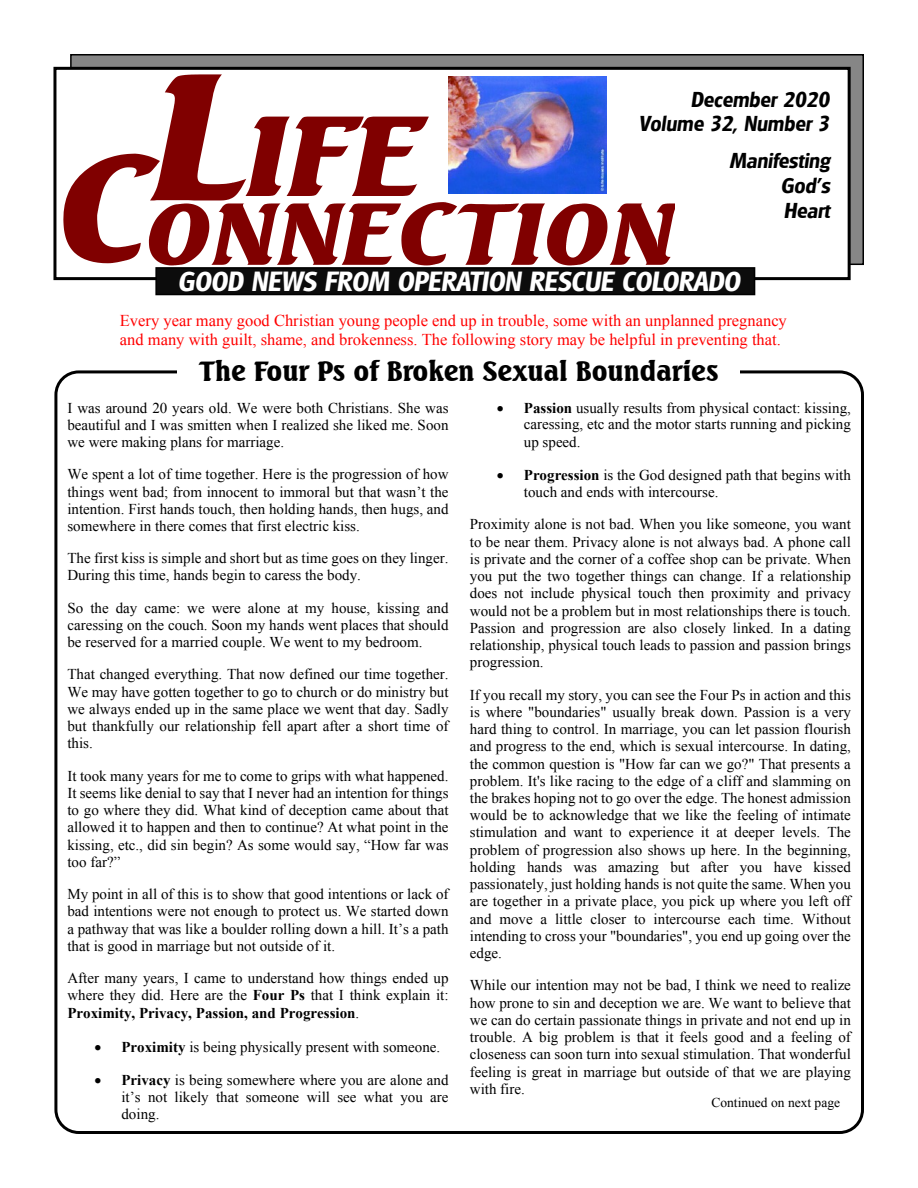
<style>
.page{position:relative;width:918px;height:1188px;background:#fff}
.page>*{position:absolute;margin:0;border:0;box-sizing:border-box;transform-origin:0 0}
.t1{font:italic 27px "Goudita Sans SF Bold";color:#fff}
.t2{font:27px "Seabird SF Bold";color:#000}
.t3{font:italic 21px/25.2px "Goudita Sans SF Bold";color:#000;text-align:right}
.t4{font:16.5px/18.9px "Times New Roman";color:#f00}
.t5{font:15px/17.2px "Times New Roman";color:#000;text-align:justify}
.t6{font:13.5px "Times New Roman";color:#000}
.s1{font-weight:700}
</style>
<div class="page">
<div style="left:70px;top:54px;width:794px;height:211px;background:#868686;border:2px solid #000"></div>
<div style="left:53px;top:67px;width:798px;height:213px;background:#fff;border:3px solid #000"></div>
<svg style="left:63px;top:74px;width:611px;height:191px"></svg>
<div style="left:155px;top:267px;width:600px;height:28px;background:#0c0c0c;border:2px solid #000"></div>
<img style="left:448px;top:76px;width:158px;height:118px">
<h2 class="t3" style="left:639px;top:89px;width:192px;line-height:24.2px">December 2020<br>Volume 32, Number 3</h2>
<h2 class="t3" style="left:781px;top:150px;width:50px;text-align:justify;text-indent:-51px">Manifesting God’s Heart</h2>
<h1 class="t1" style="left:178px;top:271px;width:564px">GOOD NEWS FROM OPERATION RESCUE COLORADO</h1>
<p class="t4" style="left:120px;top:312px;width:668px">Every year many good Christian young people end up in trouble, some with an unplanned pregnancy and many with guilt, shame, and brokenness. The following story may be helpful in preventing that.</p>
<h1 class="t2" style="left:199px;top:360px;width:521px">The Four Ps of Broken Sexual Boundaries</h1>
<p class="t5" style="left:67px;top:400px;width:383px">I was around 20 years old. We were both Christians. She was beautiful and I was smitten when I realized she liked me. Soon we were making plans for marriage.</p>
<p class="t5" style="left:67px;top:467px;width:383px">We spent a lot of time together. Here is the progression of how things went bad; from innocent to immoral but that wasn’t the intention. First hands touch, then holding hands, then hugs, and somewhere in there comes that first electric kiss.</p>
<p class="t5" style="left:67px;top:551px;width:383px">The first kiss is simple and short but as time goes on they linger.<br>During this time, hands begin to caress the body.</p>
<p class="t5" style="left:67px;top:601px;width:383px">So the day came: we were alone at my house, kissing and caressing on the couch. Soon my hands went places that should be reserved for a married couple. We went to my bedroom.</p>
<p class="t5" style="left:67px;top:667px;width:383px">That changed everything. That now defined our time together.<br>We may have gotten together to go to church or do ministry but we always ended up in the same place we went that day. Sadly but thankfully our relationship fell apart after a short time of this.</p>
<p class="t5" style="left:67px;top:768px;width:383px">It took many years for me to come to grips with what happened.<br>It seems like denial to say that I never had an intention for things to go where they did. What kind of deception came about that allowed it to happen and then to continue? At what point in the kissing, etc., did sin begin? As some would say, “How far was too far?”</p>
<p class="t5" style="left:67px;top:887px;width:383px">My point in all of this is to show that good intentions or lack of bad intentions were not enough to protect us. We started down a pathway that was like a boulder rolling down a hill. It’s a path that is good in marriage but not outside of it.</p>
<p class="t5" style="left:67px;top:971px;width:383px">After many years, I came to understand how things ended up where they did. Here are the <span class="s1">Four Ps</span> that I think explain it:<br><span class="s1">Proximity, Privacy, Passion, and Progression</span>.</p>
<p class="t5" style="left:94px;top:1039px;width:347px">• <span class="s1">Proximity</span> is being physically present with someone.</p>
<p class="t5" style="left:121px;top:1073px;width:329px;text-indent:-27px">• <span class="s1">Privacy</span> is being somewhere where you are alone and it’s not likely that someone will see what you are doing.</p>
<p class="t5" style="left:524px;top:401px;width:329px;text-indent:-27px">• <span class="s1">Passion</span> usually results from physical contact: kissing, caressing, etc and the motor starts running and picking up speed.</p>
<p class="t5" style="left:524px;top:469px;width:329px;line-height:16.6px;text-indent:-27px">• <span class="s1">Progression</span> is the God designed path that begins with touch and ends with intercourse.</p>
<p class="t5" style="left:470px;top:517px;width:383px">Proximity alone is not bad. When you like someone, you want to be near them. Privacy alone is not always bad. A phone call is private and the corner of a coffee shop can be private. When you put the two together things can change. If a relationship does not include physical touch then proximity and privacy would not be a problem but in most relationships there is touch.<br>Passion and progression are also closely linked. In a dating relationship, physical touch leads to passion and passion brings progression.</p>
<p class="t5" style="left:470px;top:687px;width:383px">If you recall my story, you can see the Four Ps in action and this is where "boundaries" usually break down. Passion is a very hard thing to control. In marriage, you can let passion flourish and progress to the end, which is sexual intercourse. In dating, the common question is "How far can we go?" That presents a problem. It's like racing to the edge of a cliff and slamming on the brakes hoping not to go over the edge. The honest admission would be to acknowledge that we like the feeling of intimate stimulation and want to experience it at deeper levels. The problem of progression also shows up here. In the beginning, holding hands was amazing but after you have kissed passionately, just holding hands is not quite the same. When you are together in a private place, you pick up where you left off and move a little closer to intercourse each time. Without intending to cross your "boundaries", you end up going over the edge.</p>
<p class="t5" style="left:470px;top:978px;width:383px">While our intention may not be bad, I think we need to realize how prone to sin and deception we are. We want to believe that we can do certain passionate things in private and not end up in trouble. A big problem is that it feels good and a feeling of closeness can soon turn into sexual stimulation. That wonderful feeling is great in marriage but outside of that we are playing with fire.</p>
<p class="t6" style="left:711px;top:1098px;width:130px">Continued on next page</p>
</div>
